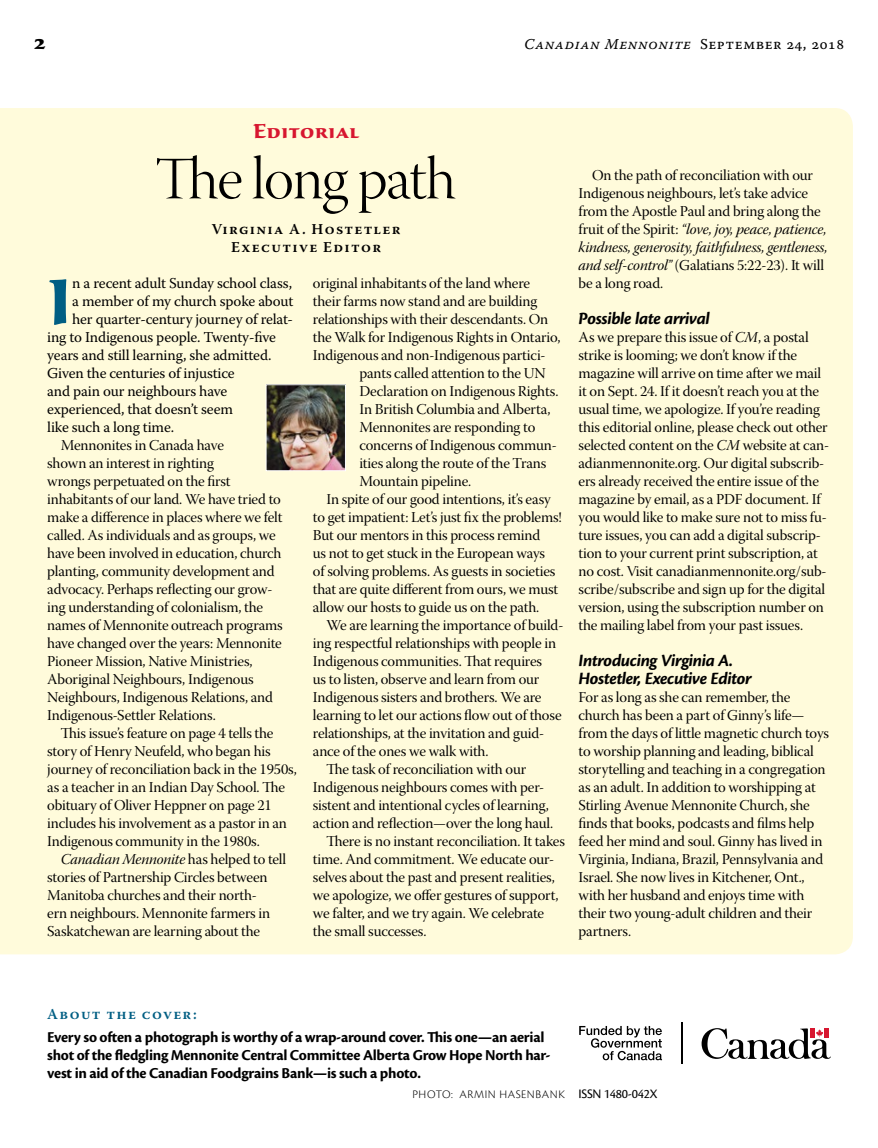
<style>
.page{position:relative;width:878px;height:1148px;background:#fff}
.page>*{position:absolute;margin:0;border:0;box-sizing:border-box;transform-origin:0 0}
.t1{font:700 66.3px "Sava Pro";color:#005e83}
.t2{font:60px "Warnock Pro Light Disp";letter-spacing:-.02em;color:#000}
.t3{font:700 21px "Sava Pro";letter-spacing:.03em;color:#d7162f}
.t4{font:700 21px "Sava Pro";color:#000}
.t5{font:italic 700 18px/18px "Cronos Pro";letter-spacing:-.025em;color:#000}
.t6{font:700 15.75px/18px "Cronos Pro";letter-spacing:-.025em;color:#000}
.t7{font:15px/18px "Warnock Pro Subh";letter-spacing:-.01em;color:#000}
.t8{font:15px "Warnock Pro";letter-spacing:-.01em;color:#000}
.t9{font:15px/18px "Warnock Pro It Subh";letter-spacing:-.01em;color:#000}
.t10{font:600 15px/18px "Warnock Pro";letter-spacing:.09em;color:#000;text-align:center}
.t11{font:15px "Warnock Pro It Capt";letter-spacing:.035em;color:#000}
.t12{font:600 15px "Warnock Pro";letter-spacing:.09em;color:#005e83}
.t13{font:300 12px "Cronos Pro";letter-spacing:.05em;color:#000}
.s1{font-family:"Warnock Pro Capt"}
.s2{font-family:"Warnock Pro Subh"}
.s3{font-family:"Warnock Pro It Subh"}
.s4{font-weight:400;font-size:13.5px}
</style>
<div class="page">
<div style="left:0;top:108px;width:852px;height:846px;background:#fffbdb"></div>
<hr style="left:681px;top:1022px;width:1px;height:42px;background:#000">
<svg style="left:579px;top:1026px;width:83px;height:34px"></svg>
<svg style="left:701px;top:1028px;width:129px;height:31px"></svg>
<img style="left:268px;top:386px;width:76px;height:83px">
<div style="left:266px;top:384px;width:80px;height:87px;border:1px solid #fff"></div>
<h3 class="t4" style="left:34px;top:28px;width:14px">2</h3>
<p class="t11" style="left:524px;top:35px;width:321px">Canadian Mennonite <span class="s1">September 24, 2018</span></p>
<h3 class="t3" style="left:253px;top:117px;width:108px">Editorial</h3>
<h2 class="t2" style="left:156px;top:146px;width:301px">The long path</h2>
<p class="t10" style="left:212px;top:220px;width:190px">Virginia A. Hostetler<br>Executive Editor</p>
<h1 class="t1" style="left:47px;top:258px;width:27px">I</h1>
<p class="t8" style="left:72px;top:274px;width:221px">n a recent adult Sunday school class,</p>
<p class="t8" style="left:72px;top:292px;width:223px">a member of my church spoke about</p>
<p class="t8" style="left:72px;top:310px;width:222px">her quarter-century journey of relat-</p>
<p class="t8" style="left:47px;top:328px;width:230px">ing to Indigenous people. Twenty-five</p>
<p class="t8" style="left:47px;top:346px;width:226px">years and still learning, she admitted.</p>
<p class="t8" style="left:47px;top:364px;width:189px">Given the centuries of injustice</p>
<p class="t8" style="left:47px;top:382px;width:182px">and pain our neighbours have</p>
<p class="t8" style="left:47px;top:400px;width:187px">experienced, that doesn’t seem</p>
<p class="t8" style="left:47px;top:418px;width:128px">like such a long time.</p>
<p class="t7" style="left:47px;top:438px;width:237px;text-indent:14px">Mennonites in Canada have<br>shown an interest in righting<br>wrongs perpetuated on the first inhabitants of our land. We have tried to make a difference in places where we felt called. As individuals and as groups, we have been involved in education, church planting, community development and advocacy. Perhaps reflecting our grow&shy;ing understanding of colonialism, the names of Mennonite outreach programs have changed over the years: Mennonite Pioneer Mission, Native Ministries, Aboriginal Neighbours, Indigenous Neighbours, Indigenous Relations, and Indigenous-Settler Relations.</p>
<p class="t7" style="left:47px;top:726px;width:251px;text-indent:14px">This issue’s feature on page 4 tells the story of Henry Neufeld, who began his journey of reconciliation back in the 1950s, as a teacher in an Indian Day School. The obituary of Oliver Heppner on page 21 includes his involvement as a pastor in an Indigenous community in the 1980s.</p>
<p class="t9" style="left:61px;top:852px;width:227px">Canadian Mennonite <span class="s2">has helped to tell</span></p>
<p class="t7" style="left:47px;top:870px;width:224px">stories of Partnership Circles between Manitoba churches and their north&shy;ern neighbours. Mennonite farmers in Saskatchewan are learning about the</p>
<p class="t7" style="left:313px;top:276px;width:219px">original inhabitants of the land where</p>
<p class="t7" style="left:313px;top:294px;width:226px">their farms now stand and are building</p>
<p class="t7" style="left:313px;top:312px;width:237px">relationships with their descendants. On</p>
<p class="t7" style="left:313px;top:330px;width:249px">the Walk for Indigenous Rights in Ontario,</p>
<p class="t7" style="left:313px;top:348px;width:234px">Indigenous and non-Indigenous partici-</p>
<p class="t7" style="left:359px;top:366px;width:188px">pants called attention to the UN</p>
<p class="t7" style="left:359px;top:384px;width:200px">Declaration on Indigenous Rights.</p>
<p class="t7" style="left:359px;top:402px;width:193px">In British Columbia and Alberta,</p>
<p class="t7" style="left:359px;top:420px;width:177px">Mennonites are responding to</p>
<p class="t7" style="left:359px;top:438px;width:199px">concerns of Indigenous commun-</p>
<p class="t7" style="left:359px;top:456px;width:188px">ities along the route of the Trans</p>
<p class="t7" style="left:359px;top:474px;width:113px">Mountain pipeline.</p>
<p class="t7" style="left:326px;top:492px;width:226px">In spite of our good intentions, it’s easy</p>
<p class="t7" style="left:313px;top:510px;width:250px">to get impatient: Let’s just fix the problems!</p>
<p class="t7" style="left:313px;top:528px;width:229px">But our mentors in this process remind</p>
<p class="t7" style="left:313px;top:546px;width:234px">us not to get stuck in the European ways</p>
<p class="t7" style="left:313px;top:564px;width:244px">of solving problems. As guests in societies</p>
<p class="t7" style="left:313px;top:582px;width:247px">that are quite different from ours, we must</p>
<p class="t7" style="left:313px;top:600px;width:228px">allow our hosts to guide us on the path.</p>
<p class="t7" style="left:326px;top:618px;width:238px">We are learning the importance of build-</p>
<p class="t7" style="left:313px;top:636px;width:245px">ing respectful relationships with people in</p>
<p class="t7" style="left:313px;top:654px;width:231px">Indigenous communities. That requires</p>
<p class="t7" style="left:313px;top:672px;width:228px">us to listen, observe and learn from our</p>
<p class="t7" style="left:313px;top:690px;width:230px">Indigenous sisters and brothers. We are</p>
<p class="t7" style="left:313px;top:708px;width:250px">learning to let our actions flow out of those</p>
<p class="t7" style="left:313px;top:726px;width:233px">relationships, at the invitation and guid-</p>
<p class="t7" style="left:313px;top:744px;width:177px">ance of the ones we walk with.</p>
<p class="t7" style="left:326px;top:762px;width:201px">The task of reconciliation with our</p>
<p class="t7" style="left:313px;top:780px;width:233px">Indigenous neighbours comes with per-</p>
<p class="t7" style="left:313px;top:798px;width:237px">sistent and intentional cycles of learning,</p>
<p class="t7" style="left:313px;top:816px;width:242px">action and reflection—over the long haul.</p>
<p class="t7" style="left:326px;top:834px;width:240px">There is no instant reconciliation. It takes</p>
<p class="t7" style="left:313px;top:852px;width:243px">time. And commitment. We educate our-</p>
<p class="t7" style="left:313px;top:870px;width:243px">selves about the past and present realities,</p>
<p class="t7" style="left:313px;top:888px;width:247px">we apologize, we offer gestures of support,</p>
<p class="t7" style="left:313px;top:906px;width:233px">we falter, and we try again. We celebrate</p>
<p class="t7" style="left:313px;top:924px;width:115px">the small successes.</p>
<p class="t7" style="left:578px;top:168px;width:244px;text-indent:14px">On the path of reconciliation with our<br>Indigenous neighbours, let’s take advice from the Apostle Paul and bring along the</p>
<p class="t9" style="left:578px;top:222px;width:251px"><span class="s2">fruit of the Spirit:</span> “love, joy, peace, patience, kindness, generosity, faithfulness, gentleness,</p>
<p class="t7" style="left:578px;top:258px;width:247px"><span class="s3">and self-control”</span> (Galatians 5:22-23). It will be a long road.</p>
<p class="t5" style="left:578px;top:310px;width:133px">Possible late arrival</p>
<p class="t7" style="left:578px;top:330px;width:252px">As we prepare this issue of <span class="s3">CM</span>, a postal strike is looming; we don’t know if the magazine will arrive on time after we mail it on Sept. 24. If it doesn’t reach you at the usual time, we apologize. If you’re reading this editorial online, please check out other selected content on the <span class="s3">CM</span> website at can&shy;adianmennonite.org. Our digital subscrib&shy;ers already received the entire issue of the magazine by email, as a PDF document. If you would like to make sure not to miss fu&shy;ture issues, you can add a digital subscrip&shy;tion to your current print subscription, at no cost. Visit canadianmennonite.org/sub&shy;scribe/subscribe and sign up for the digital version, using the subscription number on the mailing label from your past issues.</p>
<p class="t5" style="left:578px;top:652px;width:175px">Introducing Virginia A.<br>Hostetler, Executive Editor</p>
<p class="t7" style="left:578px;top:690px;width:252px">For as long as she can remember, the church has been a part of Ginny’s life— from the days of little magnetic church toys to worship planning and leading, biblical storytelling and teaching in a congregation as an adult. In addition to worshipping at Stirling Avenue Mennonite Church, she finds that books, podcasts and films help feed her mind and soul. Ginny has lived in Virginia, Indiana, Brazil, Pennsylvania and Israel. She now lives in Kitchener, Ont., with her husband and enjoys time with their two young-adult children and their partners.</p>
<p class="t12" style="left:47px;top:1005px;width:151px">About the cover:</p>
<p class="t6" style="left:47px;top:1028px;width:505px">Every so often a photograph is worthy of a wrap-around cover. This one—an aerial shot of the fledgling Mennonite Central Committee Alberta Grow Hope North har&shy;vest in aid of the Canadian Foodgrains Bank—is such a photo.</p>
<p class="t13" style="left:412px;top:1087px;width:246px">PHOTO: ARMIN HASENBANK <span class="s4">ISSN 1480-042X</span></p>
</div>
